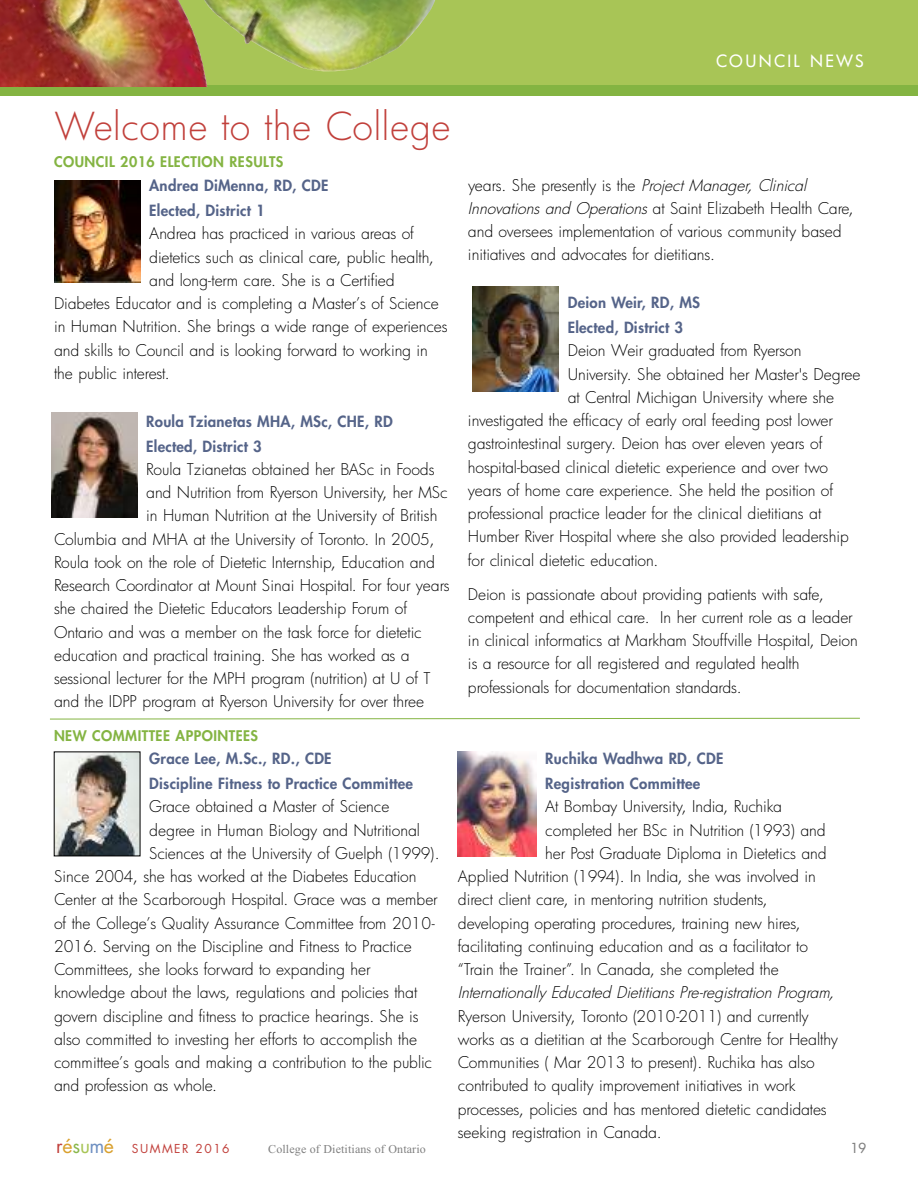
<style>
.page{position:relative;width:918px;height:1188px;background:#fff}
.page>*{position:absolute;margin:0;border:0;box-sizing:border-box;transform-origin:0 0}
.t1{font:300 37.5px "Futura";letter-spacing:.015em;color:#c1403b}
.t2{font:500 16.5px "Futura";letter-spacing:.145em;color:#fff}
.t3{font:300 15.75px/23.2px "Futura";letter-spacing:-.005em;color:#000}
.t4{font:italic 300 15.75px "Futura";color:#000}
.t5{font:800 15px/24.8px "Futura";letter-spacing:.015em;color:#556489}
.t6{font:800 14.25px "Futura";letter-spacing:.035em;color:#84b442}
.t7{font:500 13.5px "Futura";color:#808080}
.t8{font:12px "Times New Roman";letter-spacing:.01em;color:#808080}
.t9{font:12px "Futura";letter-spacing:.125em;color:#c1403b}
.s1{font-style:italic}
.s2{font-size:19.5px}
.s3{font-size:19.5px;color:#d9a02d}
.s4{font-size:19.5px;color:#8ab74b}
.s5{font-size:19.5px;color:#a8c556}
.s6{font-size:19.5px;color:#6f90c2}
</style>
<div class="page">
<img style="left:54px;top:181px;width:86px;height:101px">
<img style="left:472px;top:286px;width:87px;height:105px">
<img style="left:56px;top:754px;width:82px;height:100px">
<div style="left:54px;top:752px;width:86px;height:104px;border:1px solid #000"></div>
<svg style="left:50px;top:718px;width:810px;height:1px"></svg>
<div style="left:0;top:0;width:918px;height:88px;background:#a8c556"></div>
<div style="left:0;top:85px;width:918px;height:10px;background:#84b442"></div>
<img style="left:51px;top:413px;width:86px;height:105px">
<img style="left:458px;top:752px;width:78px;height:104px">
<img style="left:207px;top:0;width:228px;height:72px">
<img style="left:0;top:0;width:207px;height:87px">
<h1 class="t1" style="left:54px;top:105px;width:398px">Welcome to the College</h1>
<p class="t5" style="left:149px;top:173px;width:181px">Andrea DiMenna, RD, CDE<br>Elected, District 1</p>
<p class="t3" style="left:149px;top:222px;width:266px">Andrea has practiced in various areas of</p>
<p class="t3" style="left:149px;top:246px;width:286px">dietetics such as clinical care, public health,</p>
<p class="t3" style="left:149px;top:269px;width:247px">and long-term care. She is a Certified</p>
<p class="t3" style="left:54px;top:292px;width:386px">Diabetes Educator and is completing a Master’s of Science</p>
<p class="t3" style="left:54px;top:315px;width:395px">in Human Nutrition. She brings a wide range of experiences</p>
<p class="t3" style="left:54px;top:339px;width:375px">and skills to Council and is looking forward to working in</p>
<p class="t3" style="left:54px;top:362px;width:117px">the public interest.</p>
<p class="t5" style="left:146px;top:409px;width:248px">Roula Tzianetas MHA, MSc, CHE, RD<br>Elected, District 3</p>
<p class="t3" style="left:146px;top:458px;width:290px">Roula Tzianetas obtained her BASc in Foods</p>
<p class="t3" style="left:146px;top:481px;width:303px">and Nutrition from Ryerson University, her MSc</p>
<p class="t3" style="left:146px;top:504px;width:293px">in Human Nutrition at the University of British</p>
<p class="t3" style="left:54px;top:528px;width:382px">Columbia and MHA at the University of Toronto. In 2005,</p>
<p class="t3" style="left:54px;top:551px;width:383px">Roula took on the role of Dietetic Internship, Education and</p>
<p class="t3" style="left:54px;top:574px;width:397px">Research Coordinator at Mount Sinai Hospital. For four years</p>
<p class="t3" style="left:54px;top:597px;width:355px">she chaired the Dietetic Educators Leadership Forum of</p>
<p class="t3" style="left:54px;top:621px;width:369px">Ontario and was a member on the task force for dietetic</p>
<p class="t3" style="left:54px;top:644px;width:357px">education and practical training. She has worked as a</p>
<p class="t3" style="left:54px;top:667px;width:378px">sessional lecturer for the MPH program (nutrition) at U of T</p>
<p class="t3" style="left:54px;top:690px;width:372px">and the IDPP program at Ryerson University for over three</p>
<p class="t6" style="left:54px;top:153px;width:231px">COUNCIL 2016 ELECTION RESULTS</p>
<p class="t6" style="left:54px;top:726px;width:206px">NEW COMMITTEE APPOINTEES</p>
<p class="t2" style="left:716px;top:51px;width:149px">COUNCIL NEWS</p>
<p class="t2" style="left:628px;top:62px;width:237px">REGISTRATION PROGRAM</p>
<p class="t3" style="left:468px;top:174px;width:387px">years. She presently is the <span class="s1">ProjectManager,Clinical InnovationsandOperations</span>at Saint Elizabeth Health Care, and oversees implementation of various community based initiatives and advocates for dietitians.</p>
<p class="t5" style="left:568px;top:290px;width:134px">Deion Weir, RD, MS<br>Elected, District 3</p>
<p class="t3" style="left:568px;top:339px;width:235px">Deion Weir graduated from Ryerson</p>
<p class="t3" style="left:568px;top:363px;width:294px">University. She obtained her Master's Degree</p>
<p class="t3" style="left:568px;top:386px;width:268px">at Central Michigan University where she</p>
<p class="t3" style="left:468px;top:409px;width:366px">investigated the efficacy of early oral feeding post lower</p>
<p class="t3" style="left:468px;top:432px;width:356px">gastrointestinal surgery. Deion has over eleven years of</p>
<p class="t3" style="left:468px;top:456px;width:362px">hospital-based clinical dietetic experience and over two</p>
<p class="t3" style="left:468px;top:479px;width:367px">years of home care experience. She held the position of</p>
<p class="t3" style="left:468px;top:502px;width:355px">professional practice leader for the clinical dietitians at</p>
<p class="t3" style="left:468px;top:525px;width:383px">Humber River Hospital where she also provided leadership</p>
<p class="t3" style="left:468px;top:549px;width:192px">for clinical dietetic education.</p>
<p class="t3" style="left:468px;top:583px;width:391px">Deion is passionate about providing patients with safe, competent and ethical care. In her current role as a leader in clinical informatics at Markham Stouffville Hospital, Deion is a resource for all registered and regulated health professionals for documentation standards.</p>
<p class="t5" style="left:545px;top:747px;width:180px">Ruchika Wadhwa RD, CDE<br>Registration Committee</p>
<p class="t3" style="left:545px;top:795px;width:238px">At Bombay University, India, Ruchika</p>
<p class="t3" style="left:545px;top:819px;width:282px">completed her BSc in Nutrition (1993) and</p>
<p class="t3" style="left:545px;top:842px;width:283px">her Post Graduate Diploma in Dietetics and</p>
<p class="t3" style="left:458px;top:865px;width:359px">Applied Nutrition (1994). In India, she was involved in</p>
<p class="t3" style="left:458px;top:888px;width:311px">direct client care, in mentoring nutrition students,</p>
<p class="t3" style="left:458px;top:912px;width:344px">developing operating procedures, training new hires,</p>
<p class="t3" style="left:458px;top:935px;width:352px">facilitating continuing education and as a facilitator to</p>
<p class="t3" style="left:458px;top:958px;width:323px">“Train the Trainer”. In Canada, she completed the</p>
<p class="t4" style="left:458px;top:984px;width:382px">Internationally Educated Dietitians Pre-registration Program,</p>
<p class="t3" style="left:458px;top:1005px;width:382px">Ryerson University, Toronto (2010-2011) and currently works as a dietitian at the Scarborough Centre for Healthy Communities ( Mar 2013 to present). Ruchika has also contributed to quality improvement initiatives in work processes, policies and has mentored dietetic candidates seeking registration in Canada.</p>
<p class="t5" style="left:149px;top:747px;width:265px">Grace Lee, M.Sc., RD., CDE<br>Discipline Fitness to Practice Committee</p>
<p class="t3" style="left:149px;top:795px;width:242px">Grace obtained a Master of Science</p>
<p class="t3" style="left:149px;top:819px;width:272px">degree in Human Biology and Nutritional</p>
<p class="t3" style="left:149px;top:842px;width:292px">Sciences at the University of Guelph (1999).</p>
<p class="t3" style="left:54px;top:865px;width:364px">Since 2004, she has worked at the Diabetes Education</p>
<p class="t3" style="left:54px;top:888px;width:385px">Center at the Scarborough Hospital. Grace was a member</p>
<p class="t3" style="left:54px;top:912px;width:382px">of the College’s Quality Assurance Committee from 2010-</p>
<p class="t3" style="left:54px;top:935px;width:359px">2016. Serving on the Discipline and Fitness to Practice</p>
<p class="t3" style="left:54px;top:958px;width:318px">Committees, she looks forward to expanding her</p>
<p class="t3" style="left:54px;top:981px;width:365px">knowledge about the laws, regulations and policies that</p>
<p class="t3" style="left:54px;top:1005px;width:366px">govern discipline and fitness to practice hearings. She is</p>
<p class="t3" style="left:54px;top:1028px;width:365px">also committed to investing her efforts to accomplish the</p>
<p class="t3" style="left:54px;top:1051px;width:379px">committee’s goals and making a contribution to the public</p>
<p class="t3" style="left:54px;top:1074px;width:164px">and profession as whole.</p>
<p class="t9" style="left:56px;top:1140px;width:175px"><span class="s2">r</span><span class="s3">é</span><span class="s4">s</span><span class="s5">u</span><span class="s6">m</span><span class="s3">é</span> SUMMER 2016</p>
<p class="t8" style="left:268px;top:1141px;width:159px">College of Dietitians of Ontario</p>
<p class="t7" style="left:850px;top:1140px;width:17px">19</p>
</div>
